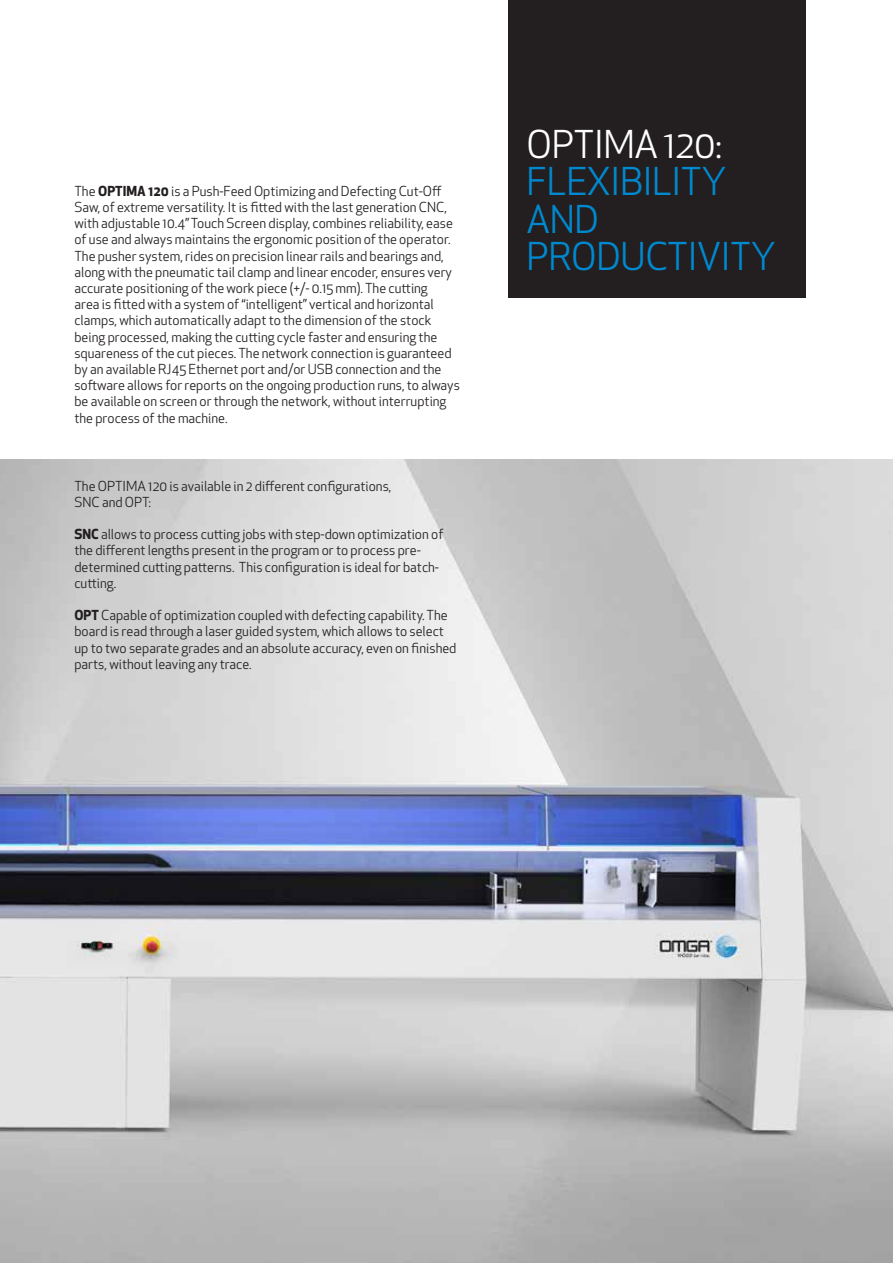
<style>
.page{position:relative;width:893px;height:1263px;background:#fff}
.page>*{position:absolute;margin:0;border:0;box-sizing:border-box;transform-origin:0 0}
.t1{font:37.5px/37.5px "Apex New";letter-spacing:-.01em;color:#0089cf}
.t2{font:37.5px "Apex New";letter-spacing:-.01em;color:#fff}
.t3{font:13.5px/16.2px "Apex New";color:#231f20}
.s1{font-weight:700}
</style>
<div class="page">
<img style="left:0;top:459px;width:893px;height:804px">
<div style="left:508px;top:0;width:298px;height:298px;background:#231f20"></div>
<p class="t3" style="left:74px;top:183px;width:387px">The <span class="s1">OPTIMA 120</span> is a Push-Feed Optimizing and Defecting Cut-Off Saw, of extreme versatility. It is fitted with the last generation CNC, with adjustable 10.4” Touch Screen display, combines reliability, ease of use and always maintains the ergonomic position of the operator.<br>The pusher system, rides on precision linear rails and bearings and, along with the pneumatic tail clamp and linear encoder, ensures very accurate positioning of the work piece (+/- 0.15 mm). The cutting<br>area is fitted with a system of “intelligent” vertical and horizontal clamps, which automatically adapt to the dimension of the stock being processed, making the cutting cycle faster and ensuring the squareness of the cut pieces. The network connection is guaranteed by an available RJ45 Ethernet port and/or USB connection and the software allows for reports on the ongoing production runs, to always be available on screen or through the network, without interrupting the process of the machine.</p>
<p class="t3" style="left:74px;top:478px;width:319px">The OPTIMA 120 is available in 2 different configurations,<br>SNC and OPT:</p>
<p class="t3" style="left:74px;top:526px;width:370px"><span class="s1">SNC</span> allows to process cutting jobs with step-down optimization of the different lengths present in the program or to process pre&shy;determined cutting patterns. This configuration is ideal for batch&shy;cutting.</p>
<p class="t3" style="left:74px;top:607px;width:384px"><span class="s1">OPT</span> Capable of optimization coupled with defecting capability. The board is read through a laser guided system, which allows to select up to two separate grades and an absolute accuracy, even on finished parts, without leaving any trace.</p>
<h1 class="t2" style="left:527px;top:120px;width:197px">OPTIMA 120:</h1>
<h1 class="t1" style="left:527px;top:163px;width:251px">FLEXIBILITY<br>AND<br>PRODUCTIVITY</h1>
</div>
